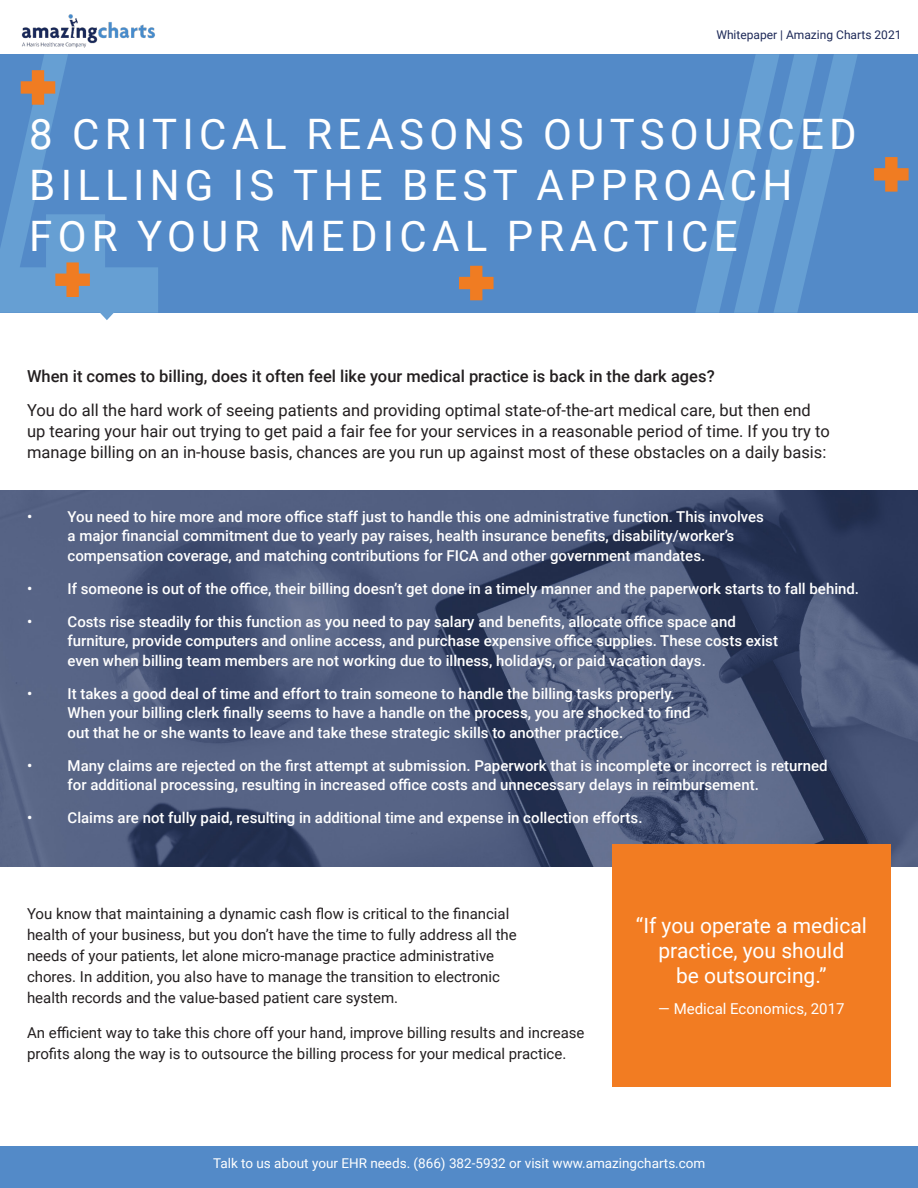
<style>
.page{position:relative;width:918px;height:1188px;background:#fff}
.page>*{position:absolute;margin:0;border:0;box-sizing:border-box;transform-origin:0 0}
.t1{font:42px/51px "Roboto";letter-spacing:.125em;color:#fff}
.EMR_Header_Par{font:21px/25.2px "Roboto";color:#fff;text-align:center}
.EMR_Header_Par-2{font:16.5px/21px "Roboto";color:#231f20}
.EMR_Header_Par-3{font:500 16.5px "Roboto";color:#231f20}
.t2{font:500 15px/19.5px "Roboto";color:#fff}
.EMR_Header_Par-4{font:15px/21px "Roboto";color:#231f20}
.EMR_Header_Par-5{font:15px "Roboto";color:#fff}
.t3{font:13.5px "Roboto";color:#fff}
.t4{font:12px "Roboto";color:#1d2958}
</style>
<div class="page">
<div style="left:0;top:54px;width:918px;height:259px;background:#538ac8"></div>
<svg style="left:696px;top:54px;width:161px;height:259px"></svg>
<svg style="left:459px;top:266px;width:35px;height:34px"></svg>
<svg style="left:874px;top:157px;width:35px;height:35px"></svg>
<svg style="left:0;top:54px;width:158px;height:266px"></svg>
<img style="left:22px;top:14px;width:133px;height:34px">
<div style="left:0;top:1148px;width:918px;height:40px;background:#538ac8"></div>
<img style="left:0;top:491px;width:918px;height:375px">
<div style="left:0;top:1146px;width:918px;height:40px;background:#538ac8"></div>
<div style="left:612px;top:844px;width:279px;height:243px;background:#f27c22"></div>
<p class="t4" style="left:716px;top:26px;width:187px">Whitepaper | Amazing Charts 2021</p>
<p class="t1" style="left:29px;top:107px;width:829px">8 CRITICAL REASONS OUTSOURCED<br>BILLING IS THE BEST APPROACH<br>FOR YOUR MEDICAL PRACTICE</p>
<p class="EMR_Header_Par-3" style="left:27px;top:364px;width:689px">When it comes to billing, does it often feel like your medical practice is back in the dark ages?</p>
<p class="EMR_Header_Par-2" style="left:27px;top:399px;width:804px">You do all the hard work of seeing patients and providing optimal state-of-the-art medical care, but then end up tearing your hair out trying to get paid a fair fee for your services in a reasonable period of time. If you try to manage billing on an in-house basis, chances are you run up against most of these obstacles on a daily basis:</p>
<p class="t2" style="left:68px;top:506px;width:698px;text-indent:-41px">• You need to hire more and more office staff just to handle this one administrative function. This involves a major financial commitment due to yearly pay raises, health insurance benefits, disability/worker’s compensation coverage, and matching contributions for FICA and other government mandates.</p>
<p class="t2" style="left:27px;top:578px;width:834px">• If someone is out of the office, their billing doesn’t get done in a timely manner and the paperwork starts to fall behind.</p>
<p class="t2" style="left:68px;top:611px;width:712px;text-indent:-41px">• Costs rise steadily for this function as you need to pay salary and benefits, allocate office space and furniture, provide computers and online access, and purchase expensive office supplies. These costs exist even when billing team members are not working due to illness, holidays, or paid vacation days.</p>
<p class="t2" style="left:68px;top:683px;width:625px;text-indent:-41px">• It takes a good deal of time and effort to train someone to handle the billing tasks properly.<br>When your billing clerk finally seems to have a handle on the process, you are shocked to find out that he or she wants to leave and take these strategic skills to another practice.</p>
<p class="t2" style="left:68px;top:755px;width:762px;text-indent:-41px">• Many claims are rejected on the first attempt at submission. Paperwork that is incomplete or incorrect is returned for additional processing, resulting in increased office costs and unnecessary delays in reimbursement.</p>
<p class="t2" style="left:27px;top:807px;width:617px">• Claims are not fully paid, resulting in additional time and expense in collection efforts.</p>
<p class="EMR_Header_Par-4" style="left:27px;top:903px;width:491px">You know that maintaining a dynamic cash flow is critical to the financial health of your business, but you don’t have the time to fully address all the needs of your patients, let alone micro-manage practice administrative chores. In addition, you also have to manage the transition to electronic health records and the value-based patient care system.</p>
<p class="EMR_Header_Par-4" style="left:27px;top:1022px;width:559px">An efficient way to take this chore off your hand, improve billing results and increase profits along the way is to outsource the billing process for your medical practice.</p>
<p class="EMR_Header_Par" style="left:636px;top:912px;width:232px">“If you operate a medical practice, you should<br>be outsourcing.”</p>
<p class="EMR_Header_Par-5" style="left:658px;top:999px;width:188px">— Medical Economics, 2017</p>
<p class="t3" style="left:213px;top:1154px;width:494px">Talk to us about your EHR needs. (866) 382-5932 or visit www.amazingcharts.com</p>
<p class="t3" style="left:213px;top:1156px;width:494px">Talk to us about your EHR needs. (866) 382-5932 or visit www.amazingcharts.com</p>
</div>
